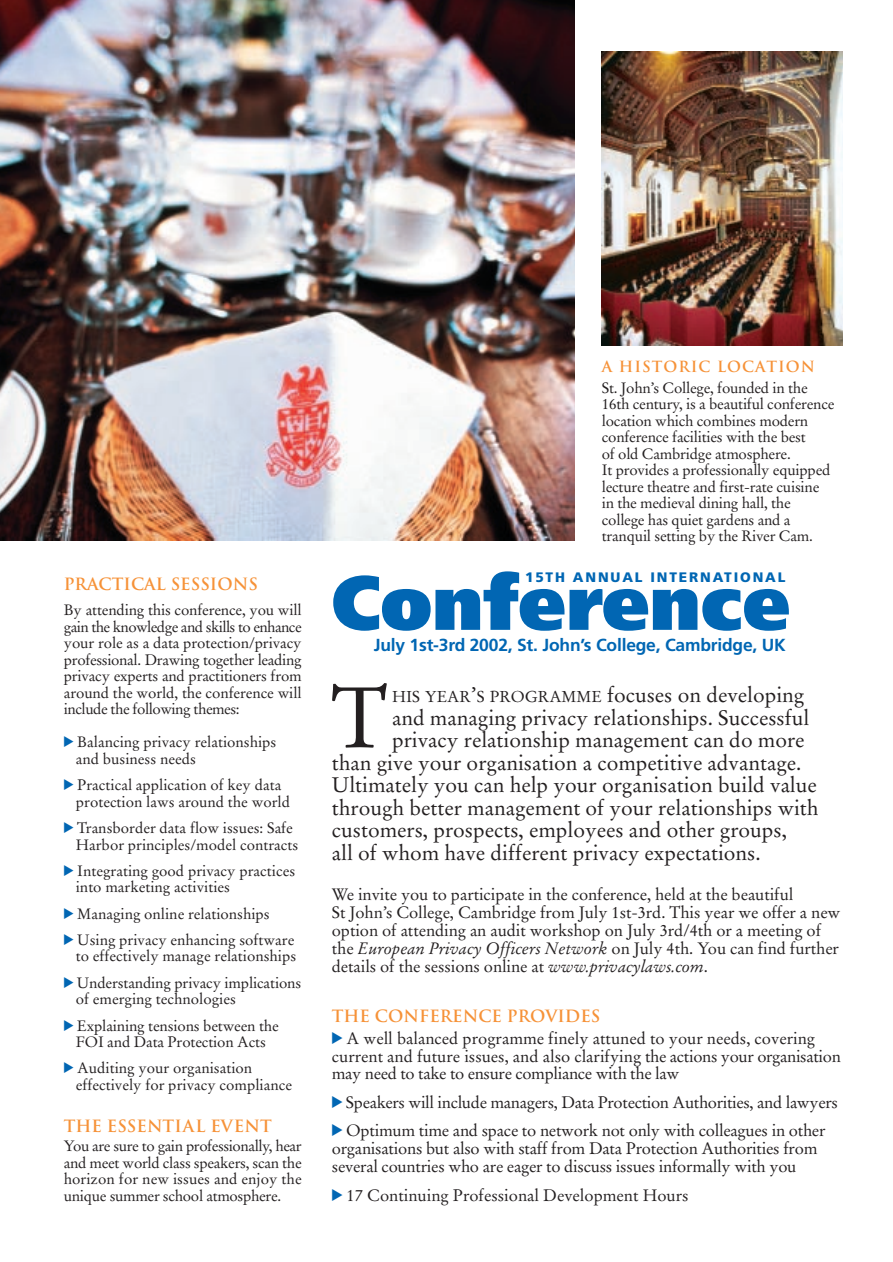
<style>
.page{position:relative;width:893px;height:1262px;background:#fff}
.page>*{position:absolute;margin:0;border:0;box-sizing:border-box;transform-origin:0 0}
.t1{font:85.2px "Stempel Garamond";color:#231f20}
.t2{font:900 76.65px "Frutiger";color:#0166b3}
.t3{font:21px "Stempel Garamond";color:#231f20}
.t4{font:700 17.4px "Frutiger";letter-spacing:-.01em;color:#0166b3}
.t5{font:16.5px/18px "Stempel Garamond";letter-spacing:-.005em;color:#231f20}
.t6{font:700 16.5px "Trajan";color:#f69238}
.t7{font:15px/16.5px "Stempel Garamond";letter-spacing:-.005em;color:#231f20}
.t8{font:700 15px "Trajan";letter-spacing:.065em;color:#f69238}
.t9{font:900 13.8px "Frutiger";letter-spacing:.135em;color:#0166b3}
.s1{color:#0166b3}
.s2{font-size:15.75px}
.s3{font-style:italic}
</style>
<div class="page">
<img style="left:0;top:0;width:574px;height:540px">
<img style="left:601px;top:51px;width:241px;height:295px">
<p class="t6" style="left:64px;top:574px;width:196px">PRACTICAL SESSIONS</p>
<p class="t7" style="left:64px;top:605px;width:239px;text-align:justify">By attending this conference, you will gain the knowledge and skills to enhance your role as a data protection/privacy professional. Drawing together leading privacy experts and practitioners from around the world, the conference will include the following themes:</p>
<p class="t7" style="left:76px;top:737px;width:202px;text-indent:-12px"><span class="s1">▲</span>Balancing privacy relationships and business needs</p>
<p class="t7" style="left:76px;top:780px;width:216px;text-indent:-12px"><span class="s1">▲</span>Practical application of key data protection laws around the world</p>
<p class="t7" style="left:76px;top:823px;width:224px;text-indent:-12px"><span class="s1">▲</span>Transborder data flow issues: Safe<br>Harbor principles/model contracts</p>
<p class="t7" style="left:76px;top:865px;width:221px;text-indent:-12px"><span class="s1">▲</span>Integrating good privacy practices into marketing activities</p>
<p class="t7" style="left:64px;top:908px;width:207px"><span class="s1">▲</span>Managing online relationships</p>
<p class="t7" style="left:64px;top:935px;width:234px;text-align:right"><span class="s1">▲</span>Using privacy enhancing software to effectively manage relationships</p>
<p class="t7" style="left:76px;top:977px;width:227px;text-indent:-12px"><span class="s1">▲</span>Understanding privacy implications of emerging technologies</p>
<p class="t7" style="left:64px;top:1020px;width:216px;text-align:center"><span class="s1">▲</span>Explaining tensions between the<br>FOI and Data Protection Acts</p>
<p class="t7" style="left:76px;top:1063px;width:218px;text-indent:-12px"><span class="s1">▲</span>Auditing your organisation effectively for privacy compliance</p>
<p class="t6" style="left:64px;top:1117px;width:209px">THE ESSENTIAL EVENT</p>
<p class="t7" style="left:64px;top:1141px;width:239px;text-align:justify">You are sure to gain professionally, hear and meet world class speakers, scan the horizon for new issues and enjoy the unique summer school atmosphere.</p>
<p class="t8" style="left:602px;top:358px;width:215px">A HISTORIC LOCATION</p>
<p class="t7" style="left:602px;top:383px;width:234px">St. John’s College, founded in the 16th century, is a beautiful conference location which combines modern conference facilities with the best<br>of old Cambridge atmosphere.<br>It provides a professionally equipped lecture theatre and first-rate cuisine in the medieval dining hall, the college has quiet gardens and a tranquil setting by the River Cam.</p>
<h2 class="t2" style="left:332px;top:576px;width:460px">Conference</h2>
<p class="t4" style="left:374px;top:638px;width:413px">July 1st-3rd 2002, St. John’s College, Cambridge, UK</p>
<p class="t9" style="left:525px;top:572px;width:262px">15TH ANNUAL INTERNATIONAL</p>
<h1 class="t1" style="left:331px;top:687px;width:58px">T</h1>
<h3 class="t3" style="left:392px;top:687px;width:414px"><span class="s2">HIS YEAR</span>’<span class="s2">S PROGRAMME</span> focuses on developing</h3>
<h3 class="t3" style="left:392px;top:710px;width:419px">and managing privacy relationships. Successful</h3>
<h3 class="t3" style="left:392px;top:732px;width:414px">privacy relationship management can do more</h3>
<h3 class="t3" style="left:332px;top:755px;width:471px">than give your organisation a competitive advantage.</h3>
<h3 class="t3" style="left:332px;top:777px;width:486px">Ultimately you can help your organisation build value</h3>
<h3 class="t3" style="left:332px;top:800px;width:488px">through better management of your relationships with</h3>
<h3 class="t3" style="left:332px;top:822px;width:456px">customers, prospects, employees and other groups,</h3>
<h3 class="t3" style="left:332px;top:845px;width:430px">all of whom have different privacy expectations.</h3>
<p class="t5" style="left:332px;top:889px;width:510px">We invite you to participate in the conference, held at the beautiful<br>St John’s College, Cambridge from July 1st-3rd. This year we offer a new option of attending an audit workshop on July 3rd/4th or a meeting of the <span class="s3">European Privacy Officers Network</span> on July 4th. You can find further details of the sessions online at <span class="s3">www.privacylaws.com</span>.</p>
<p class="t6" style="left:332px;top:1006px;width:270px">THE CONFERENCE PROVIDES</p>
<p class="t5" style="left:332px;top:1032px;width:510px"><span class="s1">▲</span>A well balanced programme finely attuned to your needs, covering current and future issues, and also clarifying the actions your organisation may need to take to ensure compliance with the law</p>
<p class="t5" style="left:332px;top:1096px;width:507px"><span class="s1">▲</span>Speakers will include managers, Data Protection Authorities, and lawyers</p>
<p class="t5" style="left:332px;top:1125px;width:495px"><span class="s1">▲</span>Optimum time and space to network not only with colleagues in other organisations but also with staff from Data Protection Authorities from several countries who are eager to discuss issues informally with you</p>
<p class="t5" style="left:332px;top:1189px;width:358px"><span class="s1">▲</span>17 Continuing Professional Development Hours</p>
</div>
